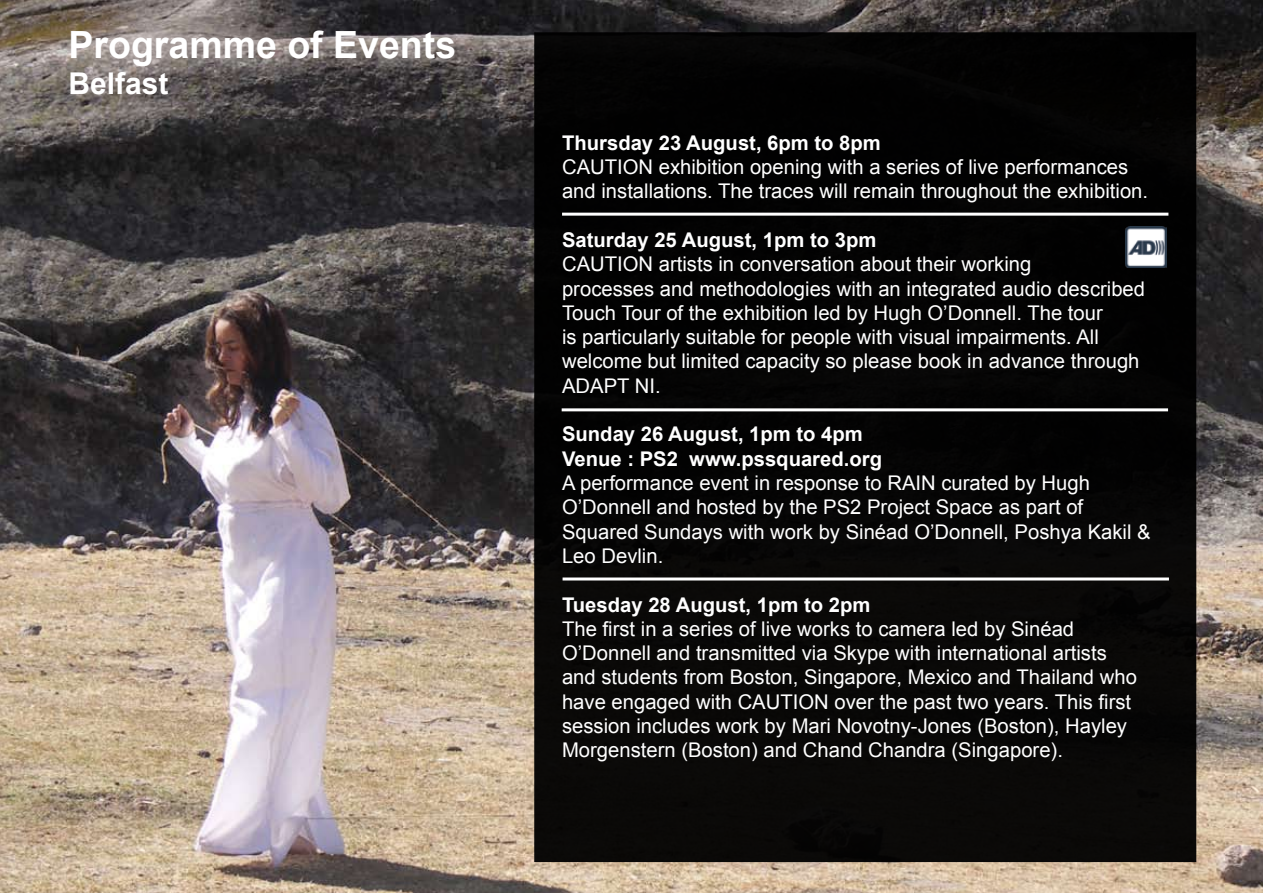
<style>
.page{position:relative;width:1263px;height:893px;background:#fff}
.page>*{position:absolute;margin:0;border:0;box-sizing:border-box;transform-origin:0 0}
.t1{font:700 37.5px "Arial";color:#fff}
.t2{font:700 30px "Arial";color:#fff}
.t3{font:20.25px/24.3px "Arial";color:#fff}
.t4{font:700 20.25px/24.3px "Arial";color:#fff}
</style>
<div class="page">
<img style="left:0;top:0;width:1263px;height:893px">
<div style="left:535px;top:33px;width:660px;height:828px;background:#000"></div>
<hr style="left:562px;top:213px;width:606px;height:3px;background:#fff">
<hr style="left:562px;top:408px;width:606px;height:3px;background:#fff">
<hr style="left:562px;top:577px;width:607px;height:3px;background:#fff">
<img style="left:1126px;top:227px;width:41px;height:41px">
<h1 class="t1" style="left:69px;top:20px;width:389px">Programme of Events</h1>
<h2 class="t2" style="left:69px;top:64px;width:102px">Belfast</h2>
<p class="t4" style="left:562px;top:131px;width:320px">Thursday 23 August, 6pm to 8pm</p>
<p class="t3" style="left:562px;top:155px;width:588px">CAUTION exhibition opening with a series of live performances and installations. The traces will remain throughout the exhibition.</p>
<p class="t4" style="left:562px;top:228px;width:316px">Saturday 25 August, 1pm to 3pm</p>
<p class="t3" style="left:562px;top:252px;width:585px">CAUTION artists in conversation about their working<br>processes and methodologies with an integrated audio described Touch Tour of the exhibition led by Hugh O’Donnell. The tour<br>is particularly suitable for people with visual impairments. All welcome but limited capacity so please book in advance through ADAPT NI.</p>
<p class="t4" style="left:562px;top:423px;width:321px">Sunday 26 August, 1pm to 4pm<br>Venue : PS2 www.pssquared.org</p>
<p class="t3" style="left:562px;top:471px;width:590px">A performance event in response to RAIN curated by Hugh O’Donnell and hosted by the PS2 Project Space as part of Squared Sundays with work by Sinéad O’Donnell, Poshya Kakil &amp; Leo Devlin.</p>
<p class="t4" style="left:562px;top:593px;width:310px">Tuesday 28 August, 1pm to 2pm</p>
<p class="t3" style="left:562px;top:616px;width:576px">The first in a series of live works to camera led by Sinéad O’Donnell and transmitted via Skype with international artists and students from Boston, Singapore, Mexico and Thailand who have engaged with CAUTION over the past two years. This first session includes work by Mari Novotny-Jones (Boston), Hayley Morgenstern (Boston) and Chand Chandra (Singapore).</p>
</div>
